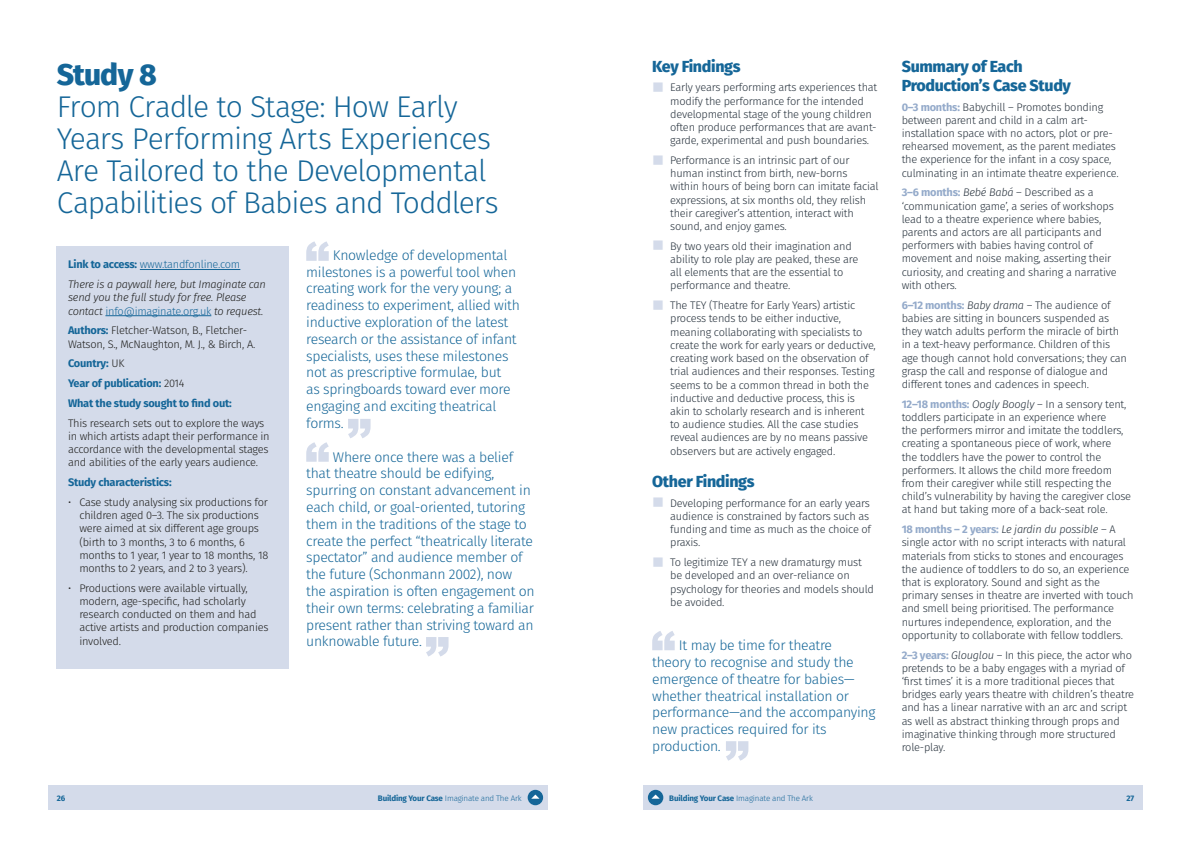
<style>
.page{position:relative;width:1191px;height:842px;background:#fff}
.page>*{position:absolute;margin:0;border:0;box-sizing:border-box;transform-origin:0 0}
.t1{font:300 30px/32px "Fira Sans";letter-spacing:-.035em;color:#156698}
.t2{font:800 30px "Fira Sans";letter-spacing:-.03em;color:#156698}
.t3{font:800 16px/19.2px "Fira Sans";letter-spacing:-.02em;color:#156698}
.t4{font:300 14px/16.8px "Fira Sans";letter-spacing:-.02em;color:#156698}
.t5{font:300 11px/13.2px "Fira Sans";letter-spacing:-.02em;color:#25303b}
.t6{font:300 11px/13.2px "Fira Sans";letter-spacing:-.02em;color:#1d1d1b}
.t7{font:italic 300 11px/19.8px "Fira Sans";letter-spacing:-.02em;color:#1d1d1b}
.t8{font:700 11px/19.8px "Fira Sans";letter-spacing:-.02em;color:#156698}
.t9{font:300 8px "Fira Sans";letter-spacing:-.02em;color:#156698}
.t10{font:700 8px "Fira Sans";color:#156698}
.s1{font-weight:700;font-style:normal;color:#156698}
.s2{font-style:normal;color:#156698}
.s3{font-weight:700;color:#156698}
.s4{font-weight:300;color:#1d1d1b}
.s5{color:#d4dbea}
.s6{font-weight:700;color:#94aaca}
.s7{font-style:italic}
.s8{font-weight:700}
</style>
<div class="page">
<div style="left:57px;top:247px;width:232px;height:422px;background:#d4dbea"></div>
<hr style="left:140px;top:269px;width:100px;height:1px;background:#156698">
<hr style="left:105px;top:315px;width:106px;height:1px;background:#156698">
<svg style="left:306px;top:241px;width:23px;height:20px"></svg>
<svg style="left:306px;top:442px;width:23px;height:20px"></svg>
<svg style="left:652px;top:631px;width:22px;height:19px"></svg>
<svg style="left:348px;top:419px;width:22px;height:19px"></svg>
<svg style="left:426px;top:637px;width:22px;height:19px"></svg>
<svg style="left:726px;top:741px;width:22px;height:20px"></svg>
<div style="left:48px;top:785px;width:499px;height:25px;background:#d4dbea"></div>
<div style="left:527px;top:790px;width:16px;height:15px;background:#156698;border-radius:50%"></div>
<svg style="left:531px;top:794px;width:8px;height:5px"></svg>
<div style="left:643px;top:785px;width:499px;height:25px;background:#d4dbea"></div>
<div style="left:648px;top:790px;width:15px;height:15px;background:#156698;border-radius:50%"></div>
<svg style="left:651px;top:794px;width:9px;height:5px"></svg>
<h1 class="t2" style="left:57px;top:48px;width:102px">Study 8</h1>
<h1 class="t1" style="left:57px;top:90px;width:443px">From Cradle to Stage: How Early Years Performing Arts Experiences Are Tailored to the Developmental Capabilities of Babies and Toddlers</h1>
<p class="t7" style="left:68px;top:255px;width:199px"><span class="s1">Link to access:</span> <span class="s2">www.tandfonline.com<br></span>There is a paywall here, but Imaginate can</p>
<p class="t7" style="left:68px;top:291px;width:197px;line-height:13.2px">send you the full study for free. Please contact <span class="s2">info@imaginate.org.uk</span> to request.</p>
<p class="t6" style="left:68px;top:324px;width:189px"><span class="s3">Authors:</span> Fletcher-Watson, B., Fletcher-<br>Watson, S., McNaughton, M. J., &amp; Birch, A.</p>
<p class="t8" style="left:68px;top:353px;width:165px">Country: <span class="s4">UK<br></span>Year of publication: <span class="s4">2014<br></span>What the study sought to find out:</p>
<p class="t6" style="left:68px;top:416px;width:203px">This research sets out to explore the ways in which artists adapt their performance in accordance with the developmental stages and abilities of the early years audience.</p>
<p class="t8" style="left:68px;top:472px;width:105px">Study characteristics:</p>
<p class="t6" style="left:79px;top:495px;width:190px;text-indent:-11px">• Case study analysing six productions for children aged 0–3. The six productions were aimed at six different age groups (birth to 3 months, 3 to 6 months, 6 months to 1 year, 1 year to 18 months, 18 months to 2 years, and 2 to 3 years).</p>
<p class="t6" style="left:79px;top:581px;width:191px;text-indent:-11px">• Productions were available virtually, modern, age-specific, had scholarly research conducted on them and had active artists and production companies involved.</p>
<p class="t4" style="left:306px;top:246px;width:215px;text-indent:27px">Knowledge of developmental milestones is a powerful tool when creating work for the very young; a readiness to experiment, allied with inductive exploration of the latest research or the assistance of infant specialists, uses these milestones not as prescriptive formulae, but<br>as springboards toward ever more engaging and exciting theatrical forms.</p>
<p class="t4" style="left:306px;top:448px;width:230px;text-indent:27px">Where once there was a belief that theatre should be edifying, spurring on constant advancement in each child, or goal-oriented, tutoring them in the traditions of the stage to create the perfect “theatrically literate spectator” and audience member of the future (Schonmann 2002), now the aspiration is often engagement on their own terms: celebrating a familiar present rather than striving toward an unknowable future.</p>
<h2 class="t3" style="left:652px;top:55px;width:90px">Key Findings</h2>
<p class="t5" style="left:670px;top:81px;width:209px;text-indent:-18px"><span class="s5">■</span> Early years performing arts experiences that modify the performance for the intended developmental stage of the young children often produce performances that are avant&shy;garde, experimental and push boundaries.</p>
<p class="t5" style="left:670px;top:154px;width:210px;text-indent:-18px"><span class="s5">■</span> Performance is an intrinsic part of our human instinct from birth, new-borns within hours of being born can imitate facial expressions, at six months old, they relish their caregiver’s attention, interact with sound, and enjoy games.</p>
<p class="t5" style="left:670px;top:239px;width:190px;text-indent:-18px"><span class="s5">■</span> By two years old their imagination and ability to role play are peaked, these are all elements that are the essential to performance and theatre.</p>
<p class="t5" style="left:670px;top:299px;width:207px;text-indent:-18px"><span class="s5">■</span> The TEY (Theatre for Early Years) artistic process tends to be either inductive, meaning collaborating with specialists to create the work for early years or deductive, creating work based on the observation of trial audiences and their responses. Testing seems to be a common thread in both the inductive and deductive process, this is akin to scholarly research and is inherent to audience studies. All the case studies reveal audiences are by no means passive observers but are actively engaged.</p>
<h2 class="t3" style="left:652px;top:470px;width:104px">Other Findings</h2>
<p class="t5" style="left:670px;top:496px;width:202px;text-indent:-18px"><span class="s5">■</span> Developing performance for an early years audience is constrained by factors such as funding and time as much as the choice of praxis.</p>
<p class="t5" style="left:670px;top:556px;width:205px;text-indent:-18px"><span class="s5">■</span> To legitimize TEY a new dramaturgy must be developed and an over-reliance on psychology for theories and models should be avoided.</p>
<p class="t4" style="left:652px;top:637px;width:225px;text-indent:27px">It may be time for theatre<br>theory to recognise and study the emergence of theatre for babies— whether theatrical installation or performance—and the accompanying new practices required for its production.</p>
<h2 class="t3" style="left:901px;top:55px;width:171px">Summary of Each<br>Production’s Case Study</h2>
<p class="t5" style="left:901px;top:100px;width:218px"><span class="s6">0–3 months:</span> Babychill – Promotes bonding between parent and child in a calm art&shy;installation space with no actors, plot or pre&shy;rehearsed movement, as the parent mediates the experience for the infant in a cosy space, culminating in an intimate theatre experience.</p>
<p class="t5" style="left:901px;top:186px;width:216px"><span class="s6">3–6 months:</span> <span class="s7">Bebé Babá</span> – Described as a ‘communication game’, a series of workshops lead to a theatre experience where babies, parents and actors are all participants and performers with babies having control of movement and noise making, asserting their curiosity, and creating and sharing a narrative with others.</p>
<p class="t5" style="left:901px;top:298px;width:227px"><span class="s6">6–12 months:</span> <span class="s7">Baby drama</span> – The audience of babies are sitting in bouncers suspended as they watch adults perform the miracle of birth in a text-heavy performance. Children of this age though cannot hold conversations; they can grasp the call and response of dialogue and different tones and cadences in speech.</p>
<p class="t5" style="left:901px;top:397px;width:231px"><span class="s6">12–18 months:</span> <span class="s7">Oogly Boogly</span> – In a sensory tent, toddlers participate in an experience where<br>the performers mirror and imitate the toddlers, creating a spontaneous piece of work, where<br>the toddlers have the power to control the performers. It allows the child more freedom from their caregiver while still respecting the child’s vulnerability by having the caregiver close at hand but taking more of a back-seat role.</p>
<p class="t5" style="left:901px;top:523px;width:233px"><span class="s6">18 months – 2 years:</span> <span class="s7">Le jardin du possible</span> – A single actor with no script interacts with natural materials from sticks to stones and encourages the audience of toddlers to do so, an experience that is exploratory. Sound and sight as the primary senses in theatre are inverted with touch and smell being prioritised. The performance nurtures independence, exploration, and the opportunity to collaborate with fellow toddlers.</p>
<p class="t5" style="left:901px;top:648px;width:234px"><span class="s6">2–3 years:</span> <span class="s7">Glouglou</span> – In this piece, the actor who pretends to be a baby engages with a myriad of ‘first times’ it is a more traditional pieces that bridges early years theatre with children’s theatre and has a linear narrative with an arc and script as well as abstract thinking through props and imaginative thinking through more structured role-play.</p>
<p class="t10" style="left:57px;top:792px;width:10px">26</p>
<p class="t9" style="left:378px;top:793px;width:145px"><span class="s8">Building Your Case</span> Imaginate and The Ark</p>
<p class="t9" style="left:669px;top:793px;width:145px"><span class="s8">Building Your Case</span> Imaginate and The Ark</p>
<p class="t10" style="left:1126px;top:792px;width:9px">27</p>
</div>
